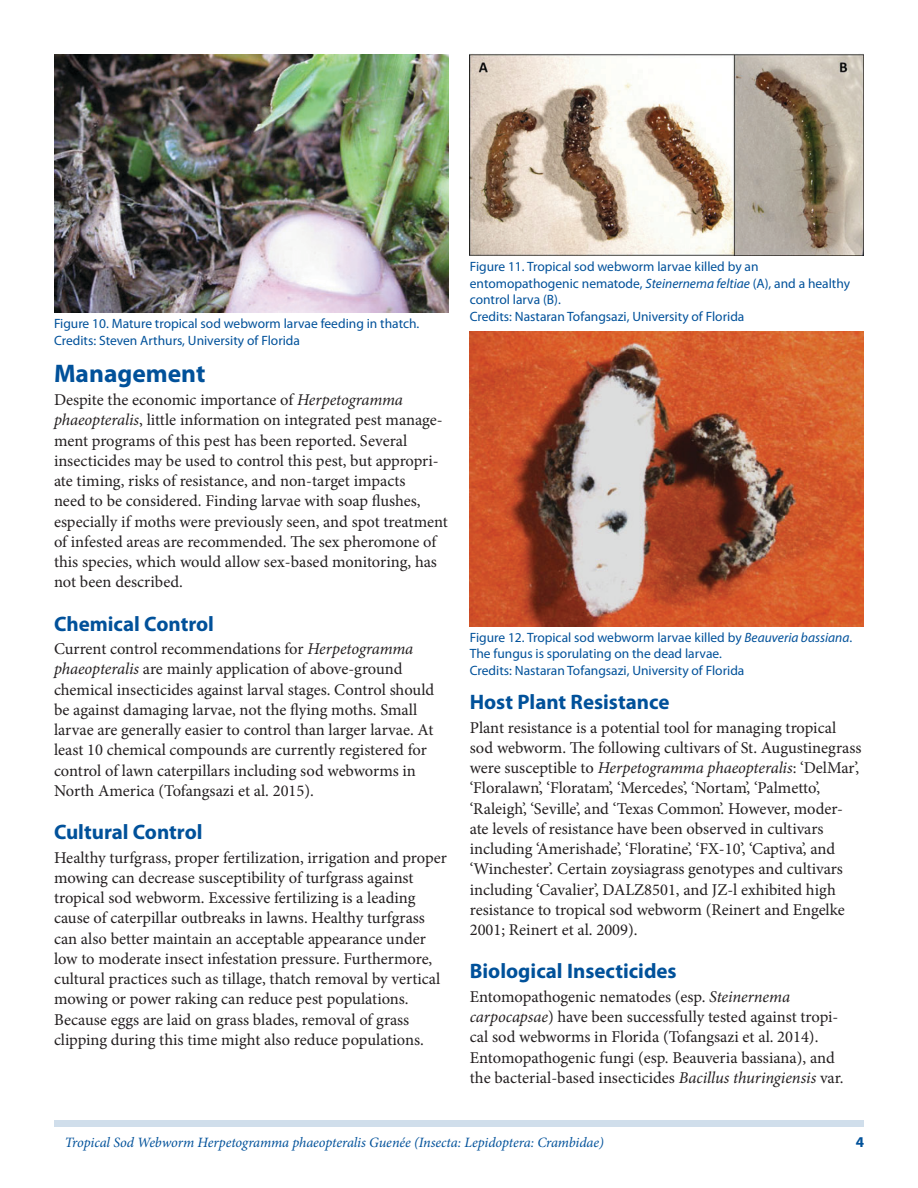
<style>
.page{position:relative;width:918px;height:1188px;background:#fff}
.page>*{position:absolute;margin:0;border:0;box-sizing:border-box;transform-origin:0 0}
.SectionHeading0{font:700 25.5px "Myriad Pro";color:#01519a}
.SectionHeading1{font:700 21px "Myriad Pro";color:#01519a}
.Paragraph{font:16.5px/20.2px "Minion Pro";color:#231f20}
.t1{font:700 15px "Myriad Pro";color:#01519a}
.RunningTitleItalics{font:italic 14.25px "Minion Pro";letter-spacing:-.01em;color:#01519a}
.FigureCaption{font:13.5px/16.5px "Myriad Pro";color:#01519a}
.s1{font-style:italic}
</style>
<div class="page">
<div style="left:54px;top:1120px;width:810px;height:7px;background:#d0deeb"></div>
<img style="left:54px;top:54px;width:394px;height:259px">
<img style="left:470px;top:54px;width:394px;height:202px">
<img style="left:470px;top:332px;width:394px;height:294px">
<p class="FigureCaption" style="left:54px;top:315px;width:367px">Figure 10. Mature tropical sod webworm larvae feeding in thatch.</p>
<p class="FigureCaption" style="left:54px;top:332px;width:248px">Credits: Steven Arthurs, University of Florida</p>
<p class="SectionHeading0" style="left:54px;top:356px;width:153px">Management</p>
<p class="Paragraph" style="left:54px;top:390px;width:395px">Despite the economic importance of <span class="s1">Herpetogramma phaeopteralis</span>, little information on integrated pest manage&shy;ment programs of this pest has been reported. Several insecticides may be used to control this pest, but appropri&shy;ate timing, risks of resistance, and non-target impacts<br>need to be considered. Finding larvae with soap flushes, especially if moths were previously seen, and spot treatment of infested areas are recommended. The sex pheromone of this species, which would allow sex-based monitoring, has not been described.</p>
<p class="SectionHeading1" style="left:54px;top:610px;width:162px">Chemical Control</p>
<p class="Paragraph" style="left:54px;top:639px;width:382px">Current control recommendations for <span class="s1">Herpetogramma phaeopteralis</span> are mainly application of above-ground chemical insecticides against larval stages. Control should be against damaging larvae, not the flying moths. Small larvae are generally easier to control than larger larvae. At least 10 chemical compounds are currently registered for control of lawn caterpillars including sod webworms in North America (Tofangsazi et al. 2015).</p>
<p class="SectionHeading1" style="left:54px;top:818px;width:150px">Cultural Control</p>
<p class="Paragraph" style="left:54px;top:847px;width:395px">Healthy turfgrass, proper fertilization, irrigation and proper mowing can decrease susceptibility of turfgrass against tropical sod webworm. Excessive fertilizing is a leading cause of caterpillar outbreaks in lawns. Healthy turfgrass can also better maintain an acceptable appearance under low to moderate insect infestation pressure. Furthermore, cultural practices such as tillage, thatch removal by vertical mowing or power raking can reduce pest populations.<br>Because eggs are laid on grass blades, removal of grass clipping during this time might also reduce populations.</p>
<p class="FigureCaption" style="left:470px;top:258px;width:382px">Figure 11. Tropical sod webworm larvae killed by an entomopathogenic nematode, <span class="s1">Steinernema feltiae</span> (A), and a healthy control larva (B).</p>
<p class="FigureCaption" style="left:470px;top:308px;width:276px">Credits: Nastaran Tofangsazi, University of Florida</p>
<p class="FigureCaption" style="left:470px;top:629px;width:384px">Figure 12. Tropical sod webworm larvae killed by <span class="s1">Beauveria bassiana</span>.<br>The fungus is sporulating on the dead larvae.</p>
<p class="FigureCaption" style="left:470px;top:662px;width:276px">Credits: Nastaran Tofangsazi, University of Florida</p>
<p class="SectionHeading1" style="left:470px;top:688px;width:201px">Host Plant Resistance</p>
<p class="Paragraph" style="left:470px;top:717px;width:393px">Plant resistance is a potential tool for managing tropical sod webworm. The following cultivars of St. Augustinegrass were susceptible to <span class="s1">Herpetogramma phaeopteralis</span>: ‘DelMar’, ‘Floralawn’, ‘Floratam’, ‘Mercedes’, ‘Nortam’, ‘Palmetto’, ‘Raleigh’, ‘Seville’, and ‘Texas Common’. However, moder&shy;ate levels of resistance have been observed in cultivars including ‘Amerishade’, ‘Floratine’, ‘FX-10’, ‘Captiva’, and ‘Winchester’. Certain zoysiagrass genotypes and cultivars including ‘Cavalier’, DALZ8501, and JZ-l exhibited high resistance to tropical sod webworm (Reinert and Engelke 2001; Reinert et al. 2009).</p>
<p class="SectionHeading1" style="left:470px;top:958px;width:208px">Biological Insecticides</p>
<p class="Paragraph" style="left:470px;top:986px;width:375px">Entomopathogenic nematodes (esp. <span class="s1">Steinernema carpocapsae</span>) have been successfully tested against tropi&shy;cal sod webworms in Florida (Tofangsazi et al. 2014).<br>Entomopathogenic fungi (esp. Beauveria bassiana), and the bacterial-based insecticides <span class="s1">Bacillus thuringiensis</span> var.</p>
<p class="RunningTitleItalics" style="left:65px;top:1133px;width:541px">Tropical Sod Webworm Herpetogramma phaeopteralis Guenée (Insecta: Lepidoptera: Crambidae)</p>
<p class="t1" style="left:856px;top:1133px;width:10px">4</p>
</div>
